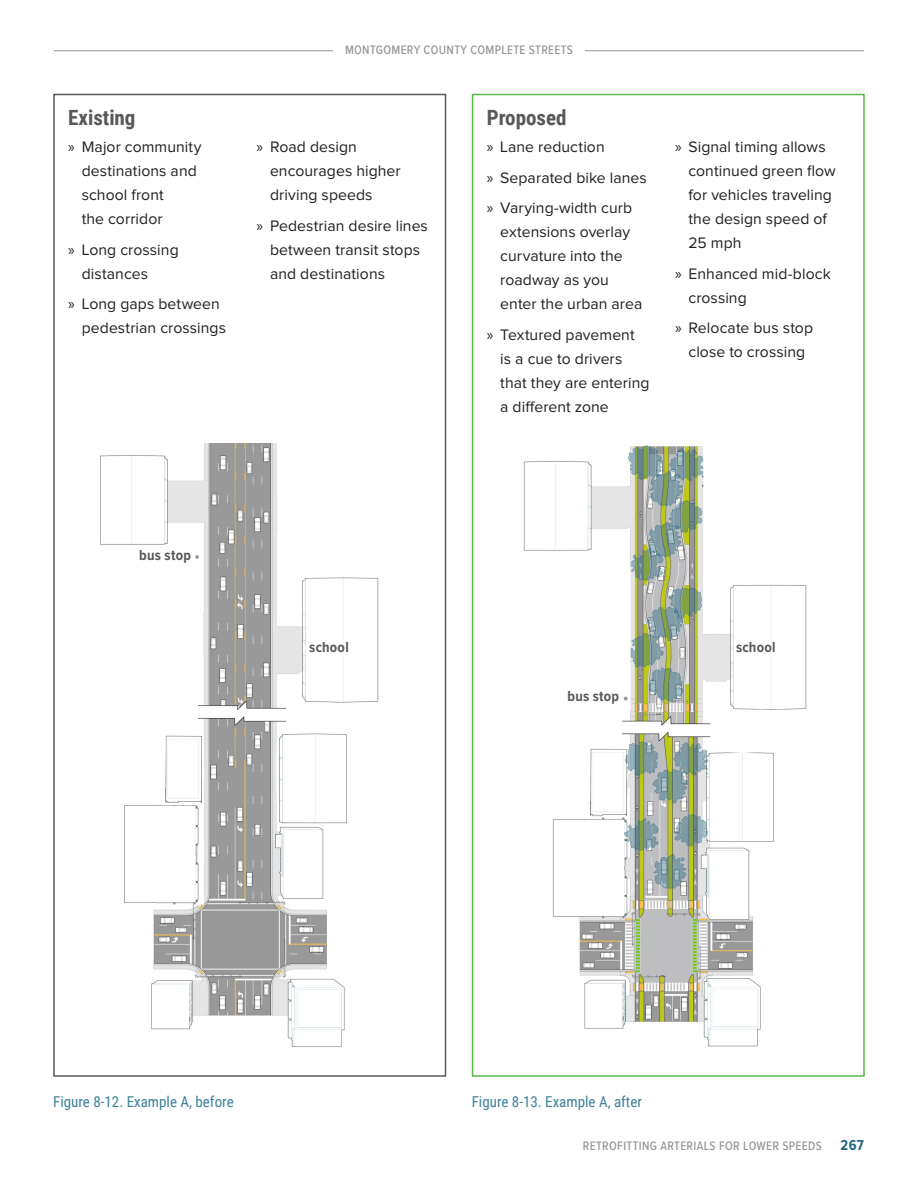
<style>
.page{position:relative;width:918px;height:1188px;background:#fff}
.page>*{position:absolute;margin:0;border:0;box-sizing:border-box;transform-origin:0 0}
.Heading_4{font:700 21px "Roboto Condensed";color:#57585a}
.t1{font:15.75px/24px "Proxima Nova";letter-spacing:.005em;color:#231f20}
.t2{font:15px "Roboto Condensed";color:#3d8099}
.Sidebar_Subhead_-_wh{font:700 15px "Proxima Nova Cond";letter-spacing:.02em;color:#57585a}
.t3{font:500 12.75px "Proxima Nova Cond";letter-spacing:.025em;color:#939598}
.s1{font-family:"Myriad Pro"}
.s2{font-weight:700;font-size:15px;color:#26677f}
</style>
<div class="page">
<hr style="left:54px;top:50px;width:279px;height:1px;background:#939598">
<hr style="left:585px;top:50px;width:279px;height:1px;background:#939598">
<div style="left:472px;top:94px;width:393px;height:983px;border:2px solid #57ba47"></div>
<div style="left:53px;top:94px;width:393px;height:983px;border:2px solid #57585a"></div>
<img style="left:100px;top:444px;width:279px;height:603px">
<div style="left:309px;top:631px;width:17px;height:47px;background:#fff"></div>
<div style="left:188px;top:562px;width:14px;height:46px;background:#fff"></div>
<img style="left:523px;top:445px;width:284px;height:602px">
<div style="left:736px;top:631px;width:16px;height:47px;background:#fff"></div>
<div style="left:617px;top:654px;width:13px;height:42px;background:#fff"></div>
<h4 class="Heading_4" style="left:68px;top:102px;width:69px">Existing</h4>
<p class="t1" style="left:82px;top:135px;width:121px;text-indent:-14px"><span class="s1">»</span> Major community destinations and school front<br>the corridor</p>
<p class="t1" style="left:82px;top:238px;width:98px;text-indent:-14px"><span class="s1">»</span> Long crossing distances</p>
<p class="t1" style="left:82px;top:293px;width:146px;text-indent:-14px"><span class="s1">»</span> Long gaps between pedestrian crossings</p>
<p class="t3" style="left:345px;top:41px;width:229px">MONTGOMERY COUNTY COMPLETE STREETS</p>
<p class="t1" style="left:270px;top:135px;width:132px;text-indent:-14px"><span class="s1">»</span> Road design encourages higher driving speeds</p>
<p class="t1" style="left:270px;top:214px;width:159px;text-indent:-14px"><span class="s1">»</span> Pedestrian desire lines between transit stops and destinations</p>
<h4 class="Heading_4" style="left:487px;top:102px;width:81px">Proposed</h4>
<p class="t1" style="left:487px;top:135px;width:119px"><span class="s1">»</span> Lane reduction</p>
<p class="t1" style="left:487px;top:166px;width:162px"><span class="s1">»</span> Separated bike lanes</p>
<p class="t1" style="left:500px;top:197px;width:144px;text-indent:-14px"><span class="s1">»</span> Varying-width curb extensions overlay curvature into the roadway as you enter the urban area</p>
<p class="t1" style="left:500px;top:324px;width:151px;text-indent:-14px"><span class="s1">»</span> Textured pavement is a cue to drivers that they are entering a different zone</p>
<p class="t1" style="left:689px;top:135px;width:149px;text-indent:-14px"><span class="s1">»</span> Signal timing allows continued green flow for vehicles traveling the design speed of<br>25 mph</p>
<p class="t1" style="left:689px;top:262px;width:144px;text-indent:-14px"><span class="s1">»</span> Enhanced mid-block crossing</p>
<p class="t1" style="left:675px;top:317px;width:140px;text-align:center"><span class="s1">»</span> Relocate bus stop close to crossing</p>
<p class="Sidebar_Subhead_-_wh" style="left:139px;top:544px;width:53px">bus stop</p>
<p class="Sidebar_Subhead_-_wh" style="left:309px;top:636px;width:41px">school</p>
<p class="Sidebar_Subhead_-_wh" style="left:568px;top:685px;width:53px">bus stop</p>
<p class="Sidebar_Subhead_-_wh" style="left:736px;top:636px;width:41px">school</p>
<p class="t2" style="left:53px;top:1092px;width:182px">Figure 8-12. Example A, before</p>
<p class="t2" style="left:472px;top:1092px;width:172px">Figure 8-13. Example A, after</p>
<p class="t3" style="left:583px;top:1136px;width:283px">RETROFITTING ARTERIALS FOR LOWER SPEEDS <span class="s2">267</span></p>
</div>
